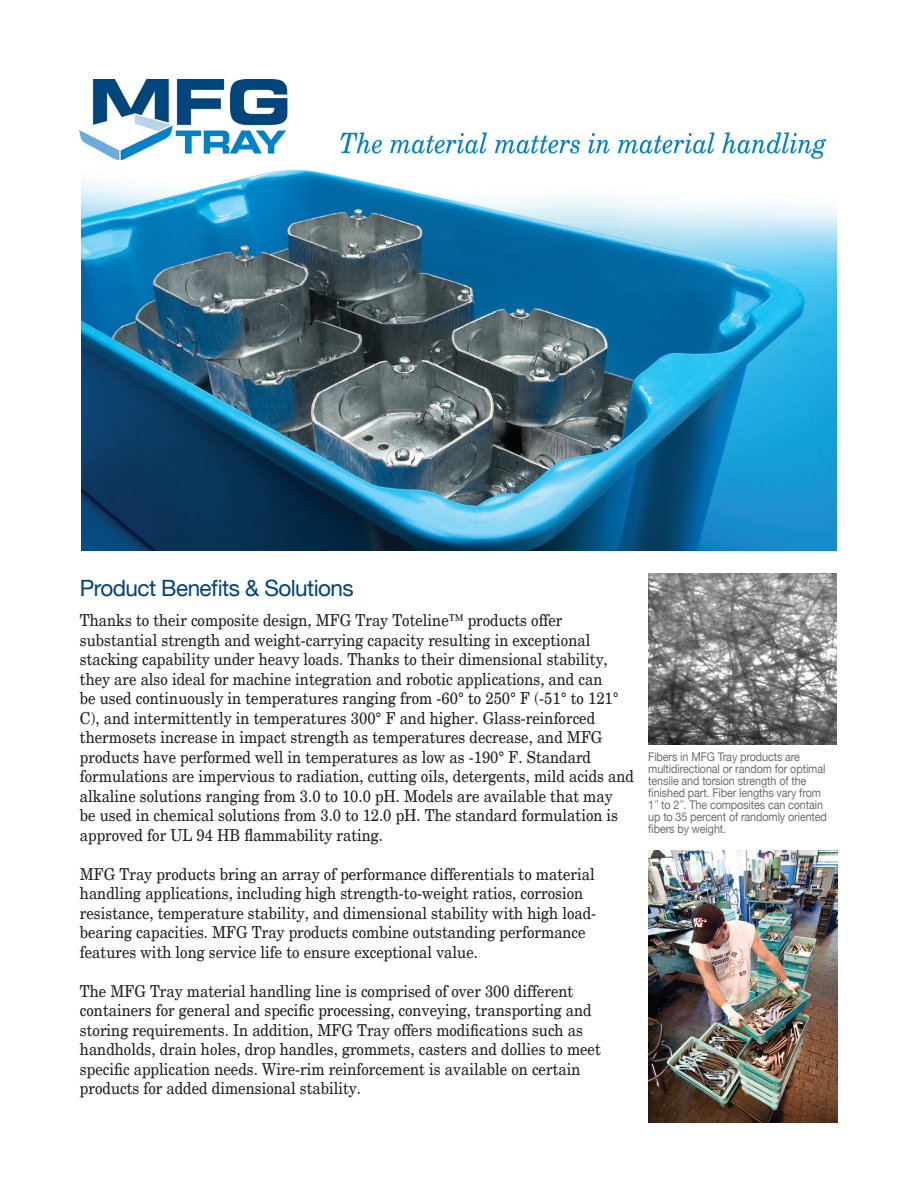
<style>
.page{position:relative;width:918px;height:1188px;background:#fff}
.page>*{position:absolute;margin:0;border:0;box-sizing:border-box;transform-origin:0 0}
.t1{font:22.5px "Helvetica Neue";letter-spacing:-.025em;color:#00427c}
.t2{font:16.5px/19.5px "New Century Schlbk";color:#231f20;scale:.9 1}
.t3{font:12px/12px "Helvetica Neue";letter-spacing:-.01em;color:#6c6d70;scale:.9 1}
.s1{font-family:"New Century Schlbk";font-style:italic}
</style>
<div class="page">
<img style="left:81px;top:159px;width:756px;height:392px">
<img style="left:80px;top:79px;width:746px;height:80px">
<img style="left:648px;top:574px;width:189px;height:171px">
<img style="left:648px;top:851px;width:189px;height:272px">
<p class="t1" style="left:80px;top:575px;width:275px">Product Benefits &amp; Solutions</p>
<p class="t2" style="left:80px;top:611px;width:617px">Thanks to their composite design, MFG Tray Toteline™ products offer substantial strength and weight-carrying capacity resulting in exceptional stacking capability under heavy loads. Thanks to their dimensional stability, they are also ideal for machine integration and robotic applications, and can<br>be used continuously in temperatures ranging from -60° to 250° F (-51° to 121° C), and intermittently in temperatures 300° F and higher. Glass-reinforced thermosets increase in impact strength as temperatures decrease, and MFG products have performed well in temperatures as low as -190° F. Standard formulations are impervious to radiation, cutting oils, detergents, mild acids and alkaline solutions ranging from 3.0 to 10.0 pH. Models are available that may<br>be used in chemical solutions from 3.0 to 12.0 pH. The standard formulation is approved for UL 94 HB flammability rating.</p>
<p class="t2" style="left:80px;top:864px;width:575px">MFG Tray products bring an array of performance differentials to material handling applications, including high strength-to-weight ratios, corrosion resistance, temperature stability, and dimensional stability with high load&shy;bearing capacities. MFG Tray products combine outstanding performance features with long service life to ensure exceptional value.</p>
<p class="t2" style="left:80px;top:981px;width:580px">The MFG Tray material handling line is comprised of over 300 different containers for general and specific processing, conveying, transporting and storing requirements. In addition, MFG Tray offers modifications such as handholds, drain holes, drop handles, grommets, casters and dollies to meet specific application needs. Wire-rim reinforcement is available on certain products for added dimensional stability.</p>
<p class="t3" style="left:648px;top:751px;width:200px">Fibers in MFG Tray products are multidirectional or random for optimal tensile and torsion strength of the finished part. Fiber lengths vary from 1<span class="s1">"</span> to 2<span class="s1">"</span>. The composites can contain up to 35 percent of randomly oriented fibers by weight.</p>
</div>
